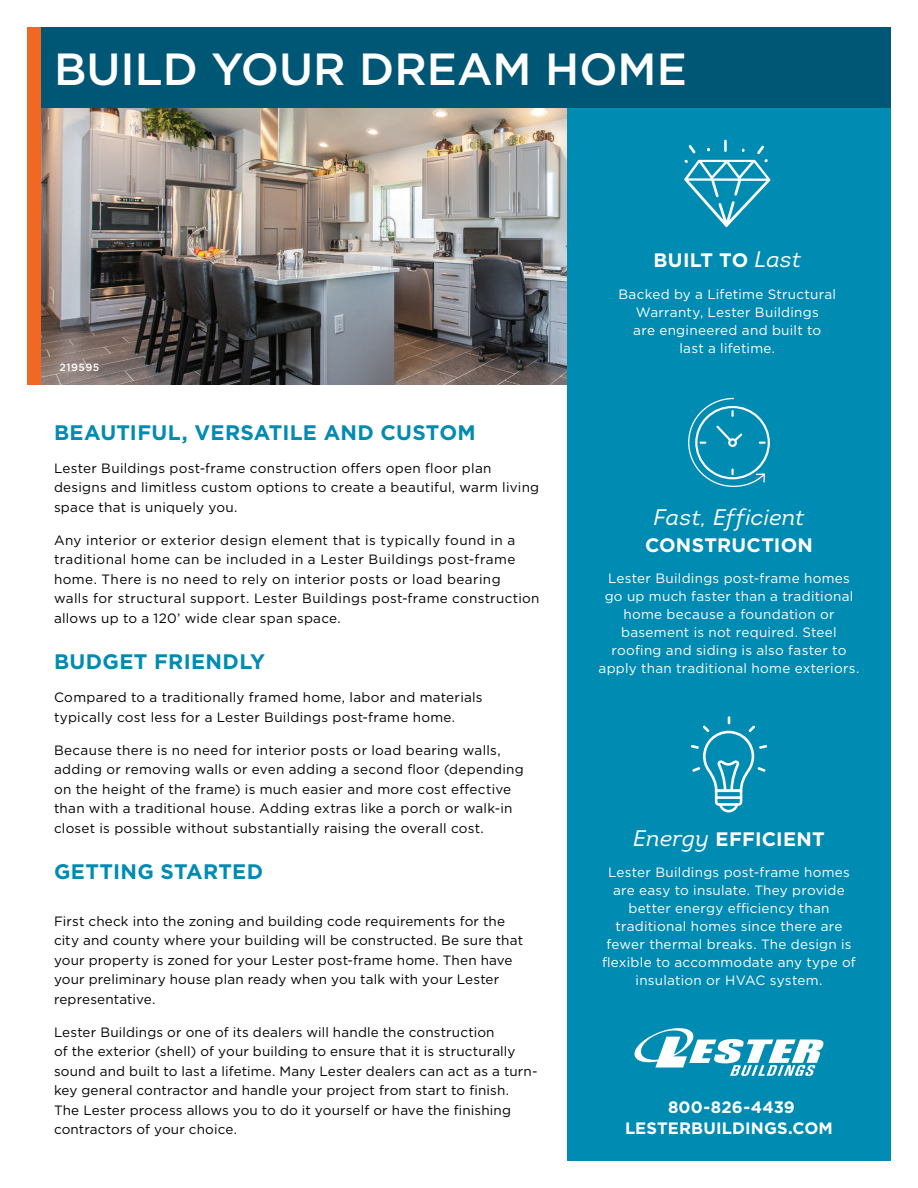
<style>
.page{position:relative;width:918px;height:1188px;background:#fff}
.page>*{position:absolute;margin:0;border:0;box-sizing:border-box;transform-origin:0 0}
.t1{font:500 45px "Gotham";color:#fff}
.t2{font:italic 22.5px "Intro";letter-spacing:.015em;color:#fff}
.Blue_Body{font:700 21px "Gotham";letter-spacing:.015em;color:#008bb3}
.t3{font:700 19.5px "Gotham";letter-spacing:.015em;color:#fff}
.t4{font:700 16.5px "Gotham";letter-spacing:.01em;color:#fff}
.Blue_Body-2{font:13.5px/19.5px "Gotham";letter-spacing:.015em;color:#000}
.Body{font:13.5px/18px "Gotham";letter-spacing:.02em;color:#fff;text-align:center}
.t5{font:500 10.5px "Gotham";letter-spacing:.045em;color:#fff}
.s1{font-family:"Intro";font-weight:400;font-style:italic;font-size:22.5px}
</style>
<div class="page">
<img style="left:40px;top:108px;width:527px;height:276px">
<div style="left:567px;top:27px;width:324px;height:1134px;background:#008bb3"></div>
<svg style="left:684px;top:140px;width:86px;height:87px"></svg>
<svg style="left:688px;top:397px;width:82px;height:90px"></svg>
<svg style="left:691px;top:716px;width:76px;height:96px"></svg>
<hr style="left:719px;top:803px;width:19px;height:3px;background:#fff">
<hr style="left:715px;top:796px;width:27px;height:3px;background:#fff">
<div style="left:40px;top:27px;width:851px;height:81px;background:#005775"></div>
<div style="left:27px;top:27px;width:13px;height:358px;background:#f06822"></div>
<svg style="left:634px;top:1028px;width:189px;height:48px"></svg>
<p class="t1" style="left:54px;top:40px;width:634px">BUILD YOUR DREAM HOME</p>
<p class="t5" style="left:60px;top:360px;width:41px">219595</p>
<p class="Blue_Body" style="left:54px;top:418px;width:423px">BEAUTIFUL, VERSATILE AND CUSTOM</p>
<p class="Blue_Body-2" style="left:54px;top:458px;width:487px">Lester Buildings post-frame construction offers open floor plan designs and limitless custom options to create a beautiful, warm living space that is uniquely you.</p>
<p class="Blue_Body-2" style="left:54px;top:530px;width:487px">Any interior or exterior design element that is typically found in a traditional home can be included in a Lester Buildings post-frame home. There is no need to rely on interior posts or load bearing<br>walls for structural support. Lester Buildings post-frame construction allows up to a 120’ wide clear span space.</p>
<p class="Blue_Body" style="left:54px;top:648px;width:213px">BUDGET FRIENDLY</p>
<p class="Blue_Body-2" style="left:54px;top:687px;width:430px">Compared to a traditionally framed home, labor and materials typically cost less for a Lester Buildings post-frame home.</p>
<p class="Blue_Body-2" style="left:54px;top:740px;width:471px">Because there is no need for interior posts or load bearing walls, adding or removing walls or even adding a second floor (depending on the height of the frame) is much easier and more cost effective than with a traditional house. Adding extras like a porch or walk-in closet is possible without substantially raising the overall cost.</p>
<p class="Blue_Body" style="left:54px;top:858px;width:211px">GETTING STARTED</p>
<p class="Blue_Body-2" style="left:54px;top:911px;width:471px">First check into the zoning and building code requirements for the city and county where your building will be constructed. Be sure that your property is zoned for your Lester post-frame home. Then have your preliminary house plan ready when you talk with your Lester representative.</p>
<p class="Blue_Body-2" style="left:54px;top:1022px;width:485px">Lester Buildings or one of its dealers will handle the construction<br>of the exterior (shell) of your building to ensure that it is structurally sound and built to last a lifetime. Many Lester dealers can act as a turn&shy;key general contractor and handle your project from start to finish.<br>The Lester process allows you to do it yourself or have the finishing contractors of your choice.</p>
<p class="t3" style="left:653px;top:247px;width:149px">BUILT TO <span class="s1">Last</span></p>
<p class="Body" style="left:618px;top:285px;width:219px">Backed by a Lifetime Structural<br>Warranty, Lester Buildings<br>are engineered and built to<br>last a lifetime.</p>
<p class="t2" style="left:653px;top:503px;width:153px">Fast, Efficient</p>
<p class="t3" style="left:645px;top:532px;width:169px">CONSTRUCTION</p>
<p class="Body" style="left:599px;top:569px;width:262px">Lester Buildings post-frame homes go up much faster than a traditional home because a foundation or basement is not required. Steel roofing and siding is also faster to apply than traditional home exteriors.</p>
<p class="t3" style="left:633px;top:826px;width:193px"><span class="s1">Energy</span> EFFICIENT</p>
<p class="Body" style="left:602px;top:863px;width:255px">Lester Buildings post-frame homes are easy to insulate. They provide better energy efficiency than traditional homes since there are fewer thermal breaks. The design is flexible to accommodate any type of insulation or HVAC system.</p>
<p class="t4" style="left:668px;top:1096px;width:128px">800-826-4439</p>
<p class="t4" style="left:625px;top:1117px;width:209px">LESTERBUILDINGS.COM</p>
</div>
